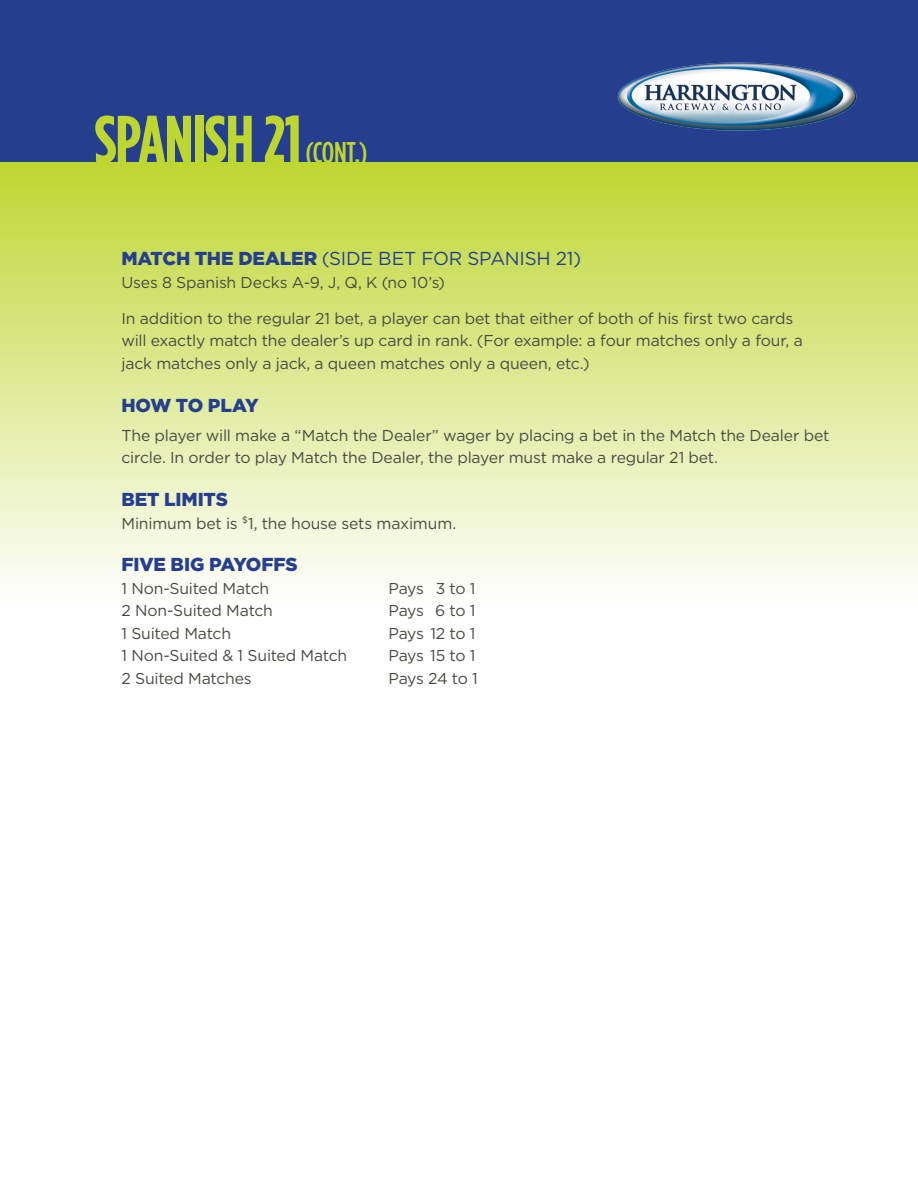
<style>
.page{position:relative;width:918px;height:1188px;background:#fff}
.page>*{position:absolute;margin:0;border:0;box-sizing:border-box;transform-origin:0 0}
.t1{font:700 67.5px "Gotham Condensed";letter-spacing:-.015em;color:#bed630}
.t2{font:500 30px "Gotham Condensed";color:#bed630}
.t3{font:18.75px "Gotham";letter-spacing:-.01em;color:#253f8e}
.t4{font:900 18.75px "Gotham";letter-spacing:-.01em;color:#253f8e}
.t5{font:15.75px/22.5px "Gotham";letter-spacing:-.01em;color:#474a43}
.s1{font-weight:900}
</style>
<div class="page">
<svg style="left:0;top:162px;width:918px;height:422px;background:#dce992"></svg>
<div style="left:0;top:0;width:918px;height:162px;background:#253f8e"></div>
<img style="left:617px;top:62px;width:240px;height:69px">
<h1 class="t1" style="left:94px;top:101px;width:209px">SPANISH 21</h1>
<h2 class="t2" style="left:306px;top:136px;width:63px">(CONT.)</h2>
<p class="t3" style="left:122px;top:248px;width:461px"><span class="s1">MATCH THE DEALER</span> (SIDE BET FOR SPANISH 21)</p>
<p class="t5" style="left:122px;top:271px;width:325px">Uses 8 Spanish Decks A-9, J, Q, K (no 10’s)</p>
<p class="t5" style="left:122px;top:307px;width:683px">In addition to the regular 21 bet, a player can bet that either of both of his first two cards will exactly match the dealer’s up card in rank. (For example: a four matches only a four, a jack matches only a jack, a queen matches only a queen, etc.)</p>
<p class="t4" style="left:122px;top:394px;width:139px">HOW TO PLAY</p>
<p class="t5" style="left:122px;top:424px;width:709px">The player will make a “Match the Dealer” wager by placing a bet in the Match the Dealer bet circle. In order to play Match the Dealer, the player must make a regular 21 bet.</p>
<p class="t4" style="left:122px;top:489px;width:108px">BET LIMITS</p>
<p class="t5" style="left:122px;top:511px;width:336px">Minimum bet is <sup>$</sup>1, the house sets maximum.</p>
<p class="t4" style="left:122px;top:554px;width:178px">FIVE BIG PAYOFFS</p>
<p class="t5" style="left:122px;top:577px;width:149px">1 Non-Suited Match</p>
<p class="t5" style="left:388px;top:577px;width:88px">Pays 3 to 1</p>
<p class="t5" style="left:121px;top:599px;width:153px">2 Non-Suited Match</p>
<p class="t5" style="left:388px;top:599px;width:88px">Pays 6 to 1</p>
<p class="t5" style="left:121px;top:622px;width:111px">1 Suited Match</p>
<p class="t5" style="left:388px;top:622px;width:88px">Pays 12 to 1</p>
<p class="t5" style="left:121px;top:644px;width:227px">1 Non-Suited &amp; 1 Suited Match</p>
<p class="t5" style="left:388px;top:644px;width:88px">Pays 15 to 1</p>
<p class="t5" style="left:121px;top:667px;width:132px">2 Suited Matches</p>
<p class="t5" style="left:388px;top:667px;width:91px">Pays 24 to 1</p>
</div>
